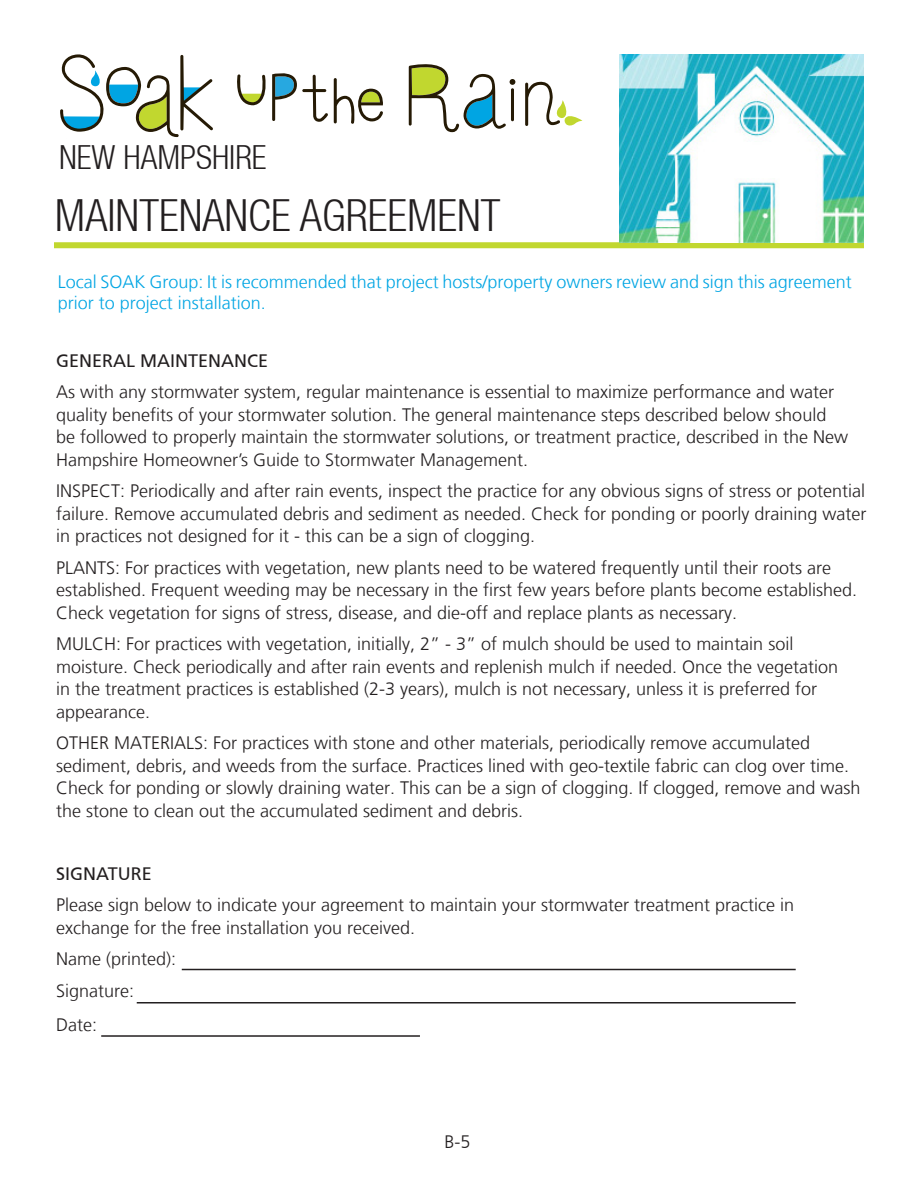
<style>
.page{position:relative;width:918px;height:1188px;background:#fff}
.page>*{position:absolute;margin:0;border:0;box-sizing:border-box;transform-origin:0 0}
.t1{font:300 condensed 44.25px "Helvetica 47";color:#231f20}
.t2{font:300 condensed 33.15px "Helvetica 47";color:#231f20}
.t3{font:300 18px/22.5px "Frutiger LT";color:#231f20}
.t4{font:300 18px/21.6px "Frutiger LT";color:#00a5e3}
.t5{font:18px "Frutiger 55 Roman";color:#231f20}
</style>
<div class="page">
<svg style="left:60px;top:54px;width:153px;height:84px"></svg>
<svg style="left:237px;top:73px;width:146px;height:51px"></svg>
<svg style="left:409px;top:64px;width:174px;height:68px"></svg>
<hr style="left:182px;top:969px;width:614px;height:1px;background:#231f20">
<hr style="left:137px;top:1002px;width:659px;height:2px;background:#231f20">
<hr style="left:101px;top:1035px;width:319px;height:2px;background:#231f20">
<div style="left:54px;top:242px;width:810px;height:6px;background:#c1d72f"></div>
<img style="left:620px;top:54px;width:244px;height:188px">
<p class="t2" style="left:59px;top:139px;width:209px">NEW HAMPSHIRE</p>
<p class="t1" style="left:55px;top:190px;width:447px">MAINTENANCE AGREEMENT</p>
<p class="t4" style="left:58px;top:271px;width:795px">Local SOAK Group: It is recommended that project hosts/property owners review and sign this agreement prior to project installation.</p>
<p class="t5" style="left:56px;top:350px;width:214px">GENERAL MAINTENANCE</p>
<p class="t3" style="left:56px;top:381px;width:794px">As with any stormwater system, regular maintenance is essential to maximize performance and water quality benefits of your stormwater solution. The general maintenance steps described below should be followed to properly maintain the stormwater solutions, or treatment practice, described in the New Hampshire Homeowner’s Guide to Stormwater Management.</p>
<p class="t3" style="left:56px;top:480px;width:812px;text-align:justify">INSPECT: Periodically and after rain events, inspect the practice for any obvious signs of stress or potential failure. Remove accumulated debris and sediment as needed. Check for ponding or poorly draining water in practices not designed for it - this can be a sign of clogging.</p>
<p class="t3" style="left:56px;top:556px;width:803px">PLANTS: For practices with vegetation, new plants need to be watered frequently until their roots are established. Frequent weeding may be necessary in the first few years before plants become established.<br>Check vegetation for signs of stress, disease, and die-off and replace plants as necessary.</p>
<p class="t3" style="left:56px;top:633px;width:784px">MULCH: For practices with vegetation, initially, 2” - 3” of mulch should be used to maintain soil moisture. Check periodically and after rain events and replenish mulch if needed. Once the vegetation in the treatment practices is established (2-3 years), mulch is not necessary, unless it is preferred for appearance.</p>
<p class="t3" style="left:56px;top:732px;width:806px">OTHER MATERIALS: For practices with stone and other materials, periodically remove accumulated sediment, debris, and weeds from the surface. Practices lined with geo-textile fabric can clog over time.<br>Check for ponding or slowly draining water. This can be a sign of clogging. If clogged, remove and wash the stone to clean out the accumulated sediment and debris.</p>
<p class="t5" style="left:56px;top:863px;width:97px">SIGNATURE</p>
<p class="t3" style="left:56px;top:894px;width:740px">Please sign below to indicate your agreement to maintain your stormwater treatment practice in exchange for the free installation you received.</p>
<p class="t3" style="left:56px;top:948px;width:122px">Name (printed):</p>
<p class="t3" style="left:56px;top:979px;width:80px">Signature:</p>
<p class="t3" style="left:56px;top:1014px;width:43px">Date:</p>
<p class="t3" style="left:444px;top:1130px;width:28px">B-5</p>
</div>
